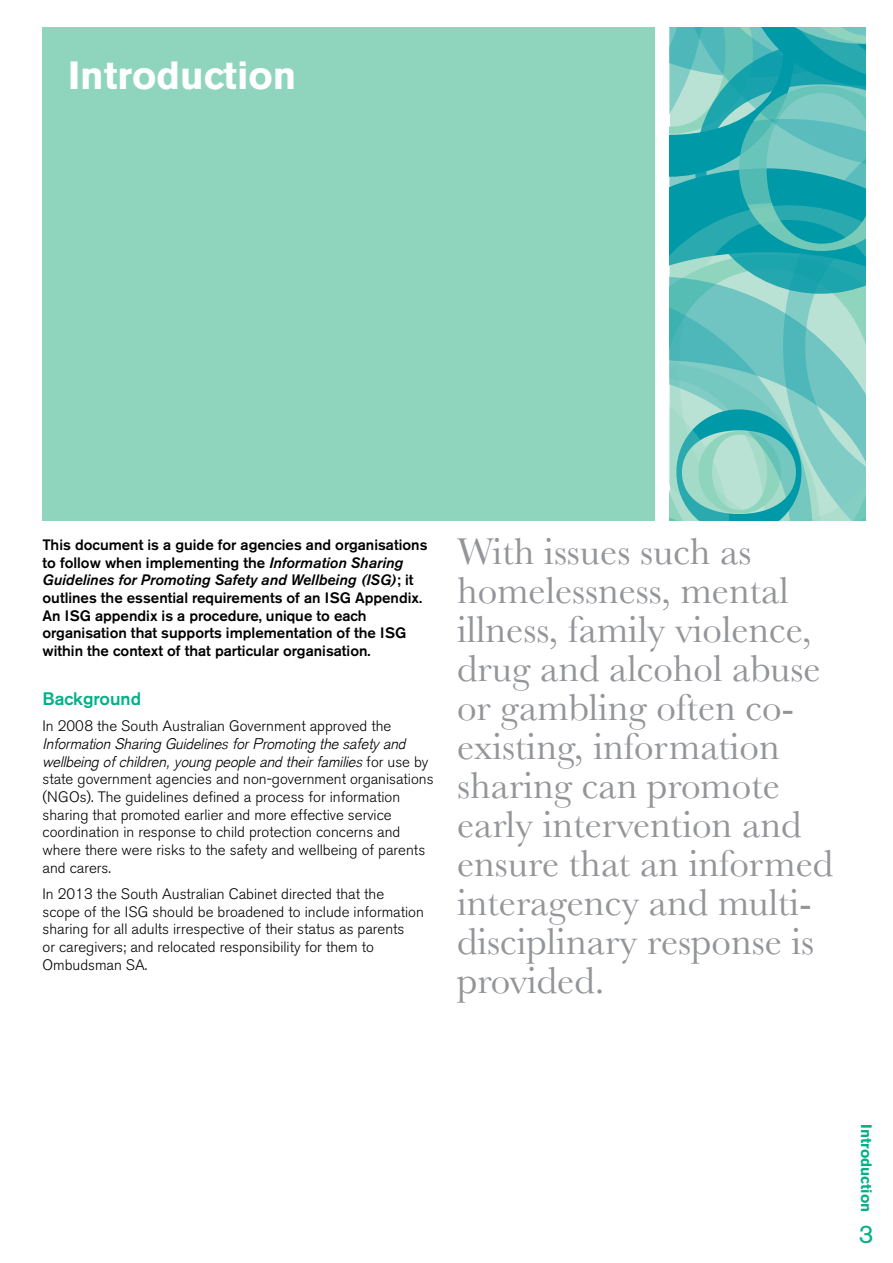
<style>
.page{position:relative;width:893px;height:1263px;background:#fff}
.page>*{position:absolute;margin:0;border:0;box-sizing:border-box;transform-origin:0 0}
.t1{font:39px/39px "Baskerville";color:#939598}
.t2{font:700 39px "Akzidenz Grotesk BE";color:#fff}
.t3{font:25.5px "Akzidenz Grotesk BE";color:#00b188}
.Heading{font:500 18px "Akzidenz Grotesk BE";color:#00b188}
.Text{font:300 15px/17.7px "Akzidenz Grotesk BE";color:#000}
.Text_Bold{font:500 15px/17.7px "Akzidenz Grotesk BE";color:#000}
.Vertical_Heading{font:700 15px "Akzidenz Grotesk BE";color:#00b188}
.s1{font-style:italic}
.s2{font-family:"Akzidenz Grotesk";font-style:italic}
</style>
<div class="page">
<div style="left:43px;top:28px;width:612px;height:493px;background:#8fd5bd"></div>
<svg style="left:670px;top:28px;width:195px;height:493px;background:#5bbdbb"></svg>
<h1 class="t2" style="left:68px;top:53px;width:230px">Introduction</h1>
<p class="Text_Bold" style="left:43px;top:536px;width:386px">This document is a guide for agencies and organisations to follow when implementing the <span class="s1">Information Sharing Guidelines for Promoting Safety and Wellbeing (ISG)</span>; it outlines the essential requirements of an ISG Appendix.<br>An ISG appendix is a procedure, unique to each organisation that supports implementation of the ISG within the context of that particular organisation.</p>
<p class="Heading" style="left:43px;top:688px;width:100px">Background</p>
<p class="Text" style="left:43px;top:717px;width:393px">In 2008 the South Australian Government approved the <span class="s2">Information Sharing Guidelines for Promoting the safety and wellbeing of children, young people and their families</span> for use by state government agencies and non-government organisations (NGOs). The guidelines defined a process for information sharing that promoted earlier and more effective service coordination in response to child protection concerns and where there were risks to the safety and wellbeing of parents and carers.</p>
<p class="Text" style="left:43px;top:885px;width:383px">In 2013 the South Australian Cabinet directed that the scope of the ISG should be broadened to include information sharing for all adults irrespective of their status as parents<br>or caregivers; and relocated responsibility for them to Ombudsman SA.</p>
<p class="t1" style="left:457px;top:532px;width:378px">With issues such as homelessness, mental illness, family violence, drug and alcohol abuse or gambling often co&shy;existing, information sharing can promote early intervention and ensure that an informed interagency and multi&shy;disciplinary response is provided.</p>
<p class="Vertical_Heading" style="left:875px;top:1124px;width:89px;rotate:90deg">Introduction</p>
<h2 class="t3" style="left:859px;top:1219px;width:16px">3</h2>
</div>
